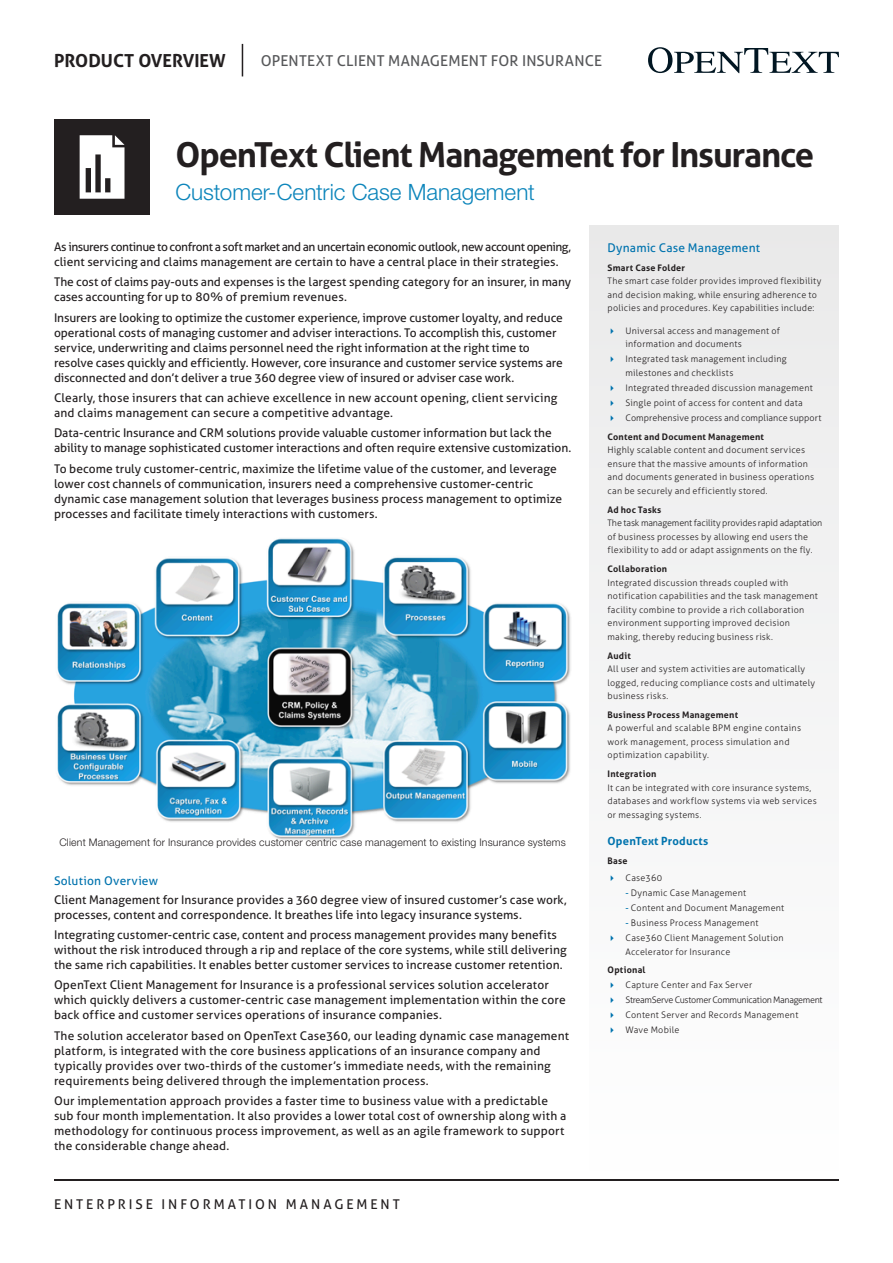
<style>
.page{position:relative;width:893px;height:1263px;background:#fff}
.page>*{position:absolute;margin:0;border:0;box-sizing:border-box;transform-origin:0 0}
.Header_1{font:700 34.5px "Aller Mod";letter-spacing:-.035em;color:#231f20}
.Header_2{font:300 22.5px "Helvetica Neue LT Std";color:#0c85bb}
.t1{font:700 18px "Aller";color:#231f20}
.Paper_Title{font:15px "Aller Mod";letter-spacing:.01em;color:#57585a}
.t2{font:13.5px "Aller";letter-spacing:.215em;color:#231f20}
.Body{font:12px/15px "Aller Mod";letter-spacing:.005em;color:#231f20}
.Table_-_Body{font:12px "Aller Mod";letter-spacing:.015em;color:#0073ae}
.Header_3{font:12px "Aller Mod";letter-spacing:.015em;color:#0073ae}
.Table_-_Body-2{font:700 11.25px "Aller";letter-spacing:.02em;color:#0073ae}
.Table_-_Body-3{font:300 10.5px "Helvetica Neue LT Std";letter-spacing:.02em;color:#231f20}
.Table_-_Body-4{font:9px/13.5px "Aller Light Mod";letter-spacing:.025em;color:#231f20}
.Table_-_Body-5{font:700 9px "Aller Mod";letter-spacing:.025em;color:#231f20}
.Table_-_Body-6{font:9px "Aller Light Mod";letter-spacing:-.035em;color:#231f20}
.Table_-_Body-7{font:9px "Aller Light Mod";letter-spacing:.005em;color:#231f20}
.Table_-_Body-8{font:700 9px "Aller";letter-spacing:.03em;color:#231f20}
.s1{color:#0073ae}
.s2{font-family:"Aller Mod";color:#0073ae}
</style>
<div class="page">
<hr style="left:242px;top:44px;width:1px;height:32px;background:#231f20">
<hr style="left:54px;top:1180px;width:785px;height:1px;background:#231f20">
<svg style="left:648px;top:47px;width:191px;height:26px"></svg>
<div style="left:589px;top:225px;width:250px;height:950px;background:#f4f4f4"></div>
<div style="left:54px;top:119px;width:95px;height:96px;background:#231f20"></div>
<svg style="left:80px;top:135px;width:44px;height:64px;background:#d5d4d5"></svg>
<img style="left:57px;top:538px;width:514px;height:302px">
<h3 class="t1" style="left:54px;top:50px;width:173px">PRODUCT OVERVIEW</h3>
<p class="Paper_Title" style="left:261px;top:51px;width:343px">OPENTEXT CLIENT MANAGEMENT FOR INSURANCE</p>
<p class="Header_1" style="left:176px;top:133px;width:640px">OpenText Client Management for Insurance</p>
<p class="Header_2" style="left:176px;top:179px;width:361px">Customer-Centric Case Management</p>
<p class="Body" style="left:54px;top:239px;width:519px">As insurers continue to confront a soft market and an uncertain economic outlook, new account opening, client servicing and claims management are certain to have a central place in their strategies.</p>
<p class="Body" style="left:54px;top:274px;width:519px">The cost of claims pay-outs and expenses is the largest spending category for an insurer, in many cases accounting for up to 80% of premium revenues.</p>
<p class="Body" style="left:54px;top:310px;width:510px">Insurers are looking to optimize the customer experience, improve customer loyalty, and reduce operational costs of managing customer and adviser interactions. To accomplish this, customer service, underwriting and claims personnel need the right information at the right time to resolve cases quickly and efficiently. However, core insurance and customer service systems are disconnected and don’t deliver a true 360 degree view of insured or adviser case work.</p>
<p class="Body" style="left:54px;top:390px;width:505px">Clearly, those insurers that can achieve excellence in new account opening, client servicing and claims management can secure a competitive advantage.</p>
<p class="Body" style="left:54px;top:426px;width:519px">Data-centric Insurance and CRM solutions provide valuable customer information but lack the ability to manage sophisticated customer interactions and often require extensive customization.</p>
<p class="Body" style="left:54px;top:461px;width:510px">To become truly customer-centric, maximize the lifetime value of the customer, and leverage lower cost channels of communication, insurers need a comprehensive customer-centric dynamic case management solution that leverages business process management to optimize processes and facilitate timely interactions with customers.</p>
<p class="Table_-_Body" style="left:608px;top:240px;width:154px">Dynamic Case Management</p>
<p class="Table_-_Body-5" style="left:608px;top:262px;width:79px">Smart Case Folder</p>
<p class="Table_-_Body-4" style="left:608px;top:274px;width:215px">The smart case folder provides improved flexibility and decision making, while ensuring adherence to policies and procedures. Key capabilities include:</p>
<p class="Table_-_Body-4" style="left:626px;top:324px;width:156px;text-indent:-18px"><span class="s1">✔</span> Universal access and management of information and documents</p>
<p class="Table_-_Body-4" style="left:626px;top:352px;width:163px;text-indent:-18px"><span class="s1">✔</span> Integrated task management including milestones and checklists</p>
<p class="Table_-_Body-4" style="left:608px;top:381px;width:207px"><span class="s1">✔</span> Integrated threaded discussion management</p>
<p class="Table_-_Body-4" style="left:608px;top:396px;width:197px"><span class="s1">✔</span> Single point of access for content and data</p>
<p class="Table_-_Body-7" style="left:608px;top:412px;width:215px"><span class="s1">✔</span> Comprehensive process and compliance support</p>
<p class="Table_-_Body-5" style="left:608px;top:431px;width:158px">Content and Document Management</p>
<p class="Table_-_Body-4" style="left:608px;top:443px;width:208px">Highly scalable content and document services ensure that the massive amounts of information and documents generated in business operations can be securely and efficiently stored.</p>
<p class="Table_-_Body-5" style="left:608px;top:504px;width:55px">Ad hoc Tasks</p>
<p class="Table_-_Body-4" style="left:608px;top:516px;width:216px">The task management facility provides rapid adaptation of business processes by allowing end users the flexibility to add or adapt assignments on the fly.</p>
<p class="Table_-_Body-5" style="left:608px;top:563px;width:61px">Collaboration</p>
<p class="Table_-_Body-4" style="left:608px;top:576px;width:212px">Integrated discussion threads coupled with notification capabilities and the task management facility combine to provide a rich collaboration environment supporting improved decision making, thereby reducing business risk.</p>
<p class="Table_-_Body-5" style="left:608px;top:650px;width:25px">Audit</p>
<p class="Table_-_Body-4" style="left:608px;top:662px;width:209px">All user and system activities are automatically logged, reducing compliance costs and ultimately business risks.</p>
<p class="Table_-_Body-5" style="left:608px;top:709px;width:132px">Business Process Management</p>
<p class="Table_-_Body-4" style="left:608px;top:721px;width:195px">A powerful and scalable BPM engine contains work management, process simulation and optimization capability.</p>
<p class="Table_-_Body-5" style="left:608px;top:769px;width:50px">Integration</p>
<p class="Table_-_Body-4" style="left:608px;top:781px;width:211px">It can be integrated with core insurance systems, databases and workflow systems via web services or messaging systems.</p>
<p class="Table_-_Body-2" style="left:608px;top:834px;width:102px">OpenText Products</p>
<p class="Table_-_Body-8" style="left:608px;top:855px;width:22px">Base</p>
<p class="Table_-_Body-4" style="left:608px;top:871px;width:56px"><span class="s1">✔</span> Case360</p>
<p class="Table_-_Body-4" style="left:626px;top:886px;width:122px"><span class="s2">-</span> Dynamic Case Management</p>
<p class="Table_-_Body-4" style="left:626px;top:901px;width:160px"><span class="s2">-</span> Content and Document Management</p>
<p class="Table_-_Body-4" style="left:626px;top:916px;width:134px"><span class="s2">-</span> Business Process Management</p>
<p class="Table_-_Body-4" style="left:626px;top:931px;width:160px;text-indent:-18px"><span class="s1">✔</span> Case360 Client Management Solution<br>Accelerator for Insurance</p>
<p class="Table_-_Body-8" style="left:608px;top:965px;width:40px">Optional</p>
<p class="Table_-_Body-4" style="left:608px;top:978px;width:146px"><span class="s1">✔</span> Capture Center and Fax Server</p>
<p class="Table_-_Body-6" style="left:608px;top:995px;width:217px"><span class="s1">✔</span> StreamServe Customer Communication Management</p>
<p class="Table_-_Body-4" style="left:608px;top:1008px;width:192px"><span class="s1">✔</span> Content Server and Records Management</p>
<p class="Table_-_Body-4" style="left:608px;top:1023px;width:73px"><span class="s1">✔</span> Wave Mobile</p>
<p class="Table_-_Body-3" style="left:59px;top:836px;width:508px">Client Management for Insurance provides customer centric case management to existing Insurance systems</p>
<p class="Header_3" style="left:54px;top:874px;width:106px">Solution Overview</p>
<p class="Body" style="left:54px;top:892px;width:514px">Client Management for Insurance provides a 360 degree view of insured customer’s case work, processes, content and correspondence. It breathes life into legacy insurance systems.</p>
<p class="Body" style="left:54px;top:927px;width:514px">Integrating customer-centric case, content and process management provides many benefits without the risk introduced through a rip and replace of the core systems, while still delivering the same rich capabilities. It enables better customer services to increase customer retention.</p>
<p class="Body" style="left:54px;top:977px;width:513px">OpenText Client Management for Insurance is a professional services solution accelerator which quickly delivers a customer-centric case management implementation within the core back office and customer services operations of insurance companies.</p>
<p class="Body" style="left:54px;top:1028px;width:517px">The solution accelerator based on OpenText Case360, our leading dynamic case management platform, is integrated with the core business applications of an insurance company and typically provides over two-thirds of the customer’s immediate needs, with the remaining requirements being delivered through the implementation process.</p>
<p class="Body" style="left:54px;top:1093px;width:514px">Our implementation approach provides a faster time to business value with a predictable sub four month implementation. It also provides a lower total cost of ownership along with a methodology for continuous process improvement, as well as an agile framework to support the considerable change ahead.</p>
<p class="t2" style="left:54px;top:1196px;width:347px">ENTERPRISE INFORMATION MANAGEMENT</p>
</div>
